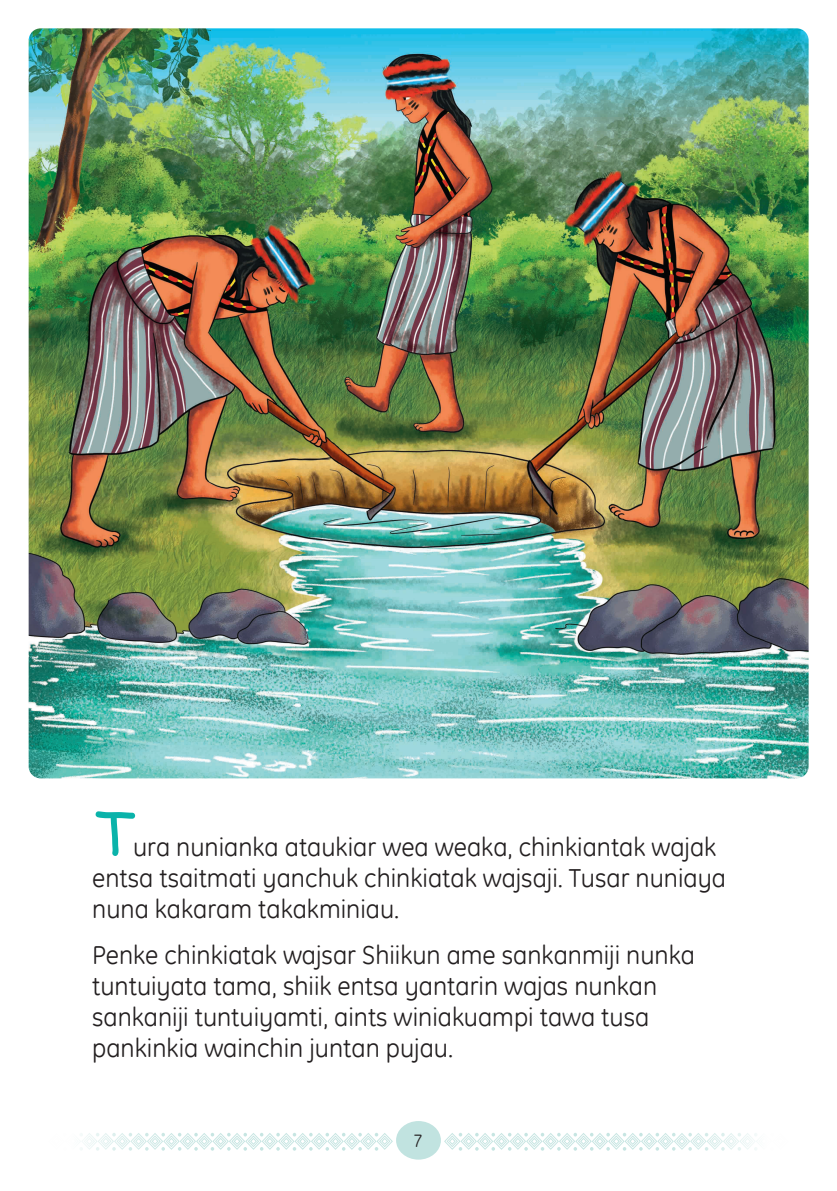
<style>
.page{position:relative;width:837px;height:1191px;background:#fff}
.page>*{position:absolute;margin:0;border:0;box-sizing:border-box;transform-origin:0 0}
.t1{font:60px "Comic Sans MS";color:#0ab3aa}
.t2{font:26px/31.2px "GE Inspira";color:#231f20}
.t3{font:18px "GE Inspira";color:#231f20}
</style>
<div class="page">
<div style="left:394px;top:1119px;width:48px;height:42px;background:#c1e3e0;border-radius:50%"></div>
<div style="left:393px;top:1118px;width:51px;height:44px;border:3px solid #fff;border-radius:50%"></div>
<svg style="left:81px;top:1133px;width:312px;height:17px"></svg>
<svg style="left:444px;top:1133px;width:313px;height:17px"></svg>
<img style="left:29px;top:28px;width:779px;height:750px">
<h1 class="t1" style="left:92px;top:789px;width:42px">T</h1>
<p class="t2" style="left:92px;top:830px;width:635px;text-indent:41px">ura nunianka ataukiar wea weaka, chinkiantak wajak entsa tsaitmati yanchuk chinkiatak wajsaji. Tusar nuniaya nuna kakaram takakminiau.</p>
<p class="t2" style="left:92px;top:938px;width:604px">Penke chinkiatak wajsar Shiikun ame sankanmiji nunka tuntuiyata tama, shiik entsa yantarin wajas nunkan sankaniji tuntuiyamti, aints winiakuampi tawa tusa pankinkia wainchin juntan pujau.</p>
<p class="t3" style="left:413px;top:1129px;width:11px">7</p>
</div>
